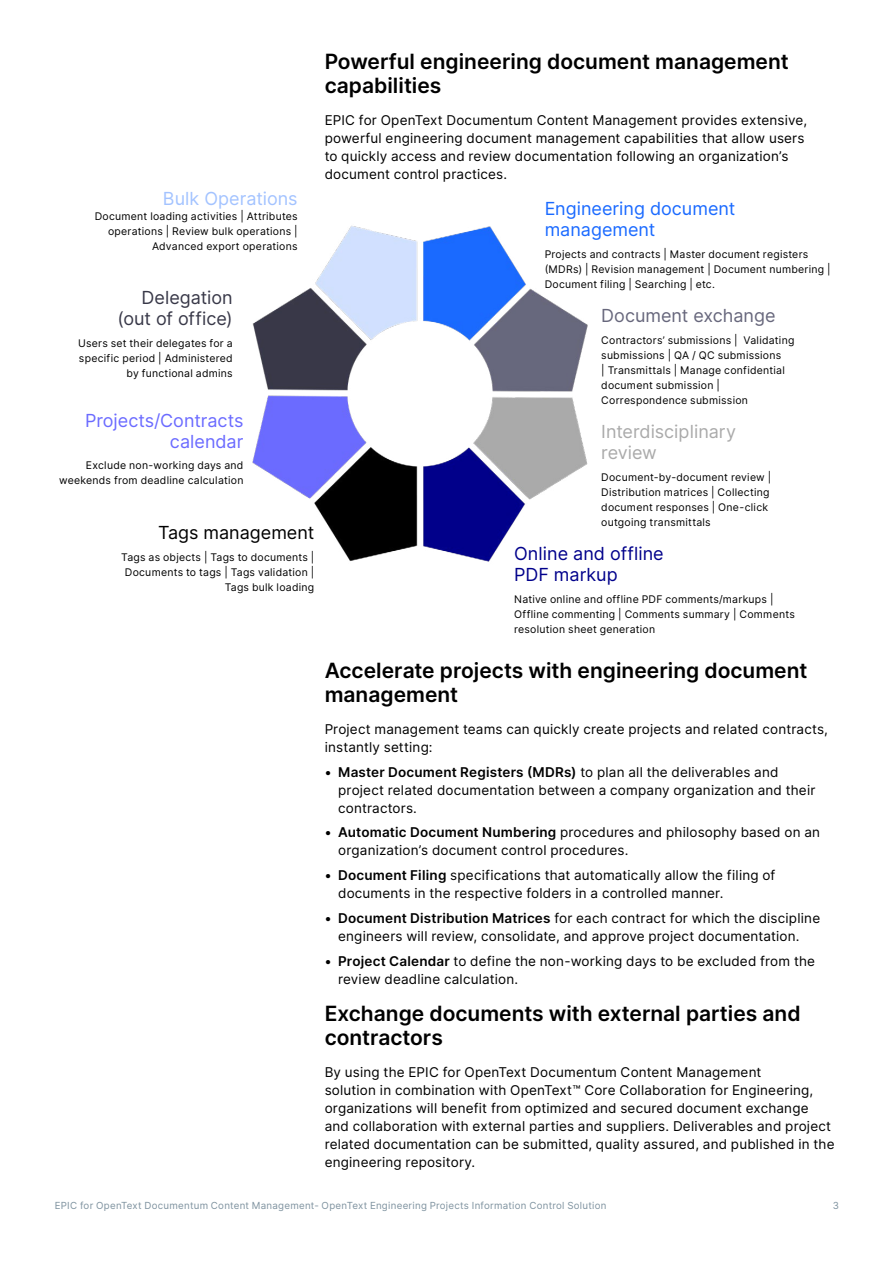
<style>
.page{position:relative;width:893px;height:1263px;background:#fff}
.page>*{position:absolute;margin:0;border:0;box-sizing:border-box;transform-origin:0 0}
.Body{font:600 21px/24px "Inter";color:#000}
.Body-2{font:18px/21px "Inter";color:#1a6aff}
.Body-3{font:18px/21px "Inter";color:#6b6bff;text-align:right}
.Body-4{font:18px/21px "Inter";color:#00008b}
.Body-5{font:18px/21px "Inter";color:#383848;text-align:right}
.Body-6{font:18px/21px "Inter";color:#aaa}
.Body-7{font:18px "Inter";color:#67677c}
.Body-8{font:18px "Inter";color:#a3c3ff}
.Body-9{font:18px "Inter";color:#000}
.Body-10{font:13.5px/18px "Inter";letter-spacing:.015em;color:#000}
.Body-11{font:10.5px/15px "Inter";letter-spacing:.025em;color:#000;text-align:right}
.t1{font:9.75px "Inter";letter-spacing:.025em;color:#7e929f}
.s1{font-weight:600}
</style>
<div class="page">
<img style="left:252px;top:225px;width:336px;height:337px">
<p class="Body-8" style="left:163px;top:185px;width:136px">Bulk Operations</p>
<p class="Body-11" style="left:95px;top:208px;width:204px">Document loading activities | Attributes operations | Review bulk operations |<br>Advanced export operations</p>
<p class="Body-5" style="left:117px;top:287px;width:117px">Delegation (out of office)</p>
<p class="Body-11" style="left:78px;top:335px;width:156px">Users set their delegates for a specific period | Administered by functional admins</p>
<p class="Body-3" style="left:85px;top:409px;width:160px">Projects/Contracts calendar</p>
<p class="Body-11" style="left:59px;top:458px;width:186px">Exclude non-working days and weekends from deadline calculation</p>
<p class="Body-9" style="left:158px;top:520px;width:158px">Tags management</p>
<p class="Body-11" style="left:121px;top:550px;width:195px">Tags as objects | Tags to documents |<br>Documents to tags | Tags validation |<br>Tags bulk loading</p>
<p class="Body" style="left:325px;top:49px;width:465px">Powerful engineering document management capabilities</p>
<p class="Body-10" style="left:325px;top:111px;width:484px">EPIC for OpenText Documentum Content Management provides extensive, powerful engineering document management capabilities that allow users to quickly access and review documentation following an organization’s document control practices.</p>
<p class="Body-2" style="left:545px;top:198px;width:192px">Engineering document management</p>
<p class="Body-11" style="left:545px;top:247px;width:287px;text-align:left">Projects and contracts | Master document registers (MDRs) | Revision management | Document numbering |<br>Document filing | Searching | etc.</p>
<p class="Body-7" style="left:601px;top:302px;width:176px">Document exchange</p>
<p class="Body-11" style="left:601px;top:332px;width:195px;text-align:left">Contractors’ submissions | Validating submissions | QA / QC submissions<br>| Transmittals | Manage confidential document submission |<br>Correspondence submission</p>
<p class="Body-6" style="left:601px;top:421px;width:136px">Interdisciplinary review</p>
<p class="Body-11" style="left:601px;top:469px;width:171px;text-align:left">Document-by-document review |<br>Distribution matrices | Collecting document responses | One-click outgoing transmittals</p>
<p class="Body-4" style="left:514px;top:543px;width:151px">Online and offline<br>PDF markup</p>
<p class="Body-11" style="left:514px;top:591px;width:282px;text-align:left">Native online and offline PDF comments/markups |<br>Offline commenting | Comments summary | Comments resolution sheet generation</p>
<p class="Body" style="left:325px;top:658px;width:484px">Accelerate projects with engineering document management</p>
<p class="Body-10" style="left:325px;top:720px;width:505px">Project management teams can quickly create projects and related contracts, instantly setting:</p>
<p class="Body-10" style="left:338px;top:762px;width:479px;text-indent:-14px"><span class="s1">• Master Document Registers (MDRs)</span> to plan all the deliverables and project related documentation between a company organization and their contractors.</p>
<p class="Body-10" style="left:338px;top:823px;width:483px;text-indent:-14px"><span class="s1">• Automatic Document Numbering</span> procedures and philosophy based on an organization’s document control procedures.</p>
<p class="Body-10" style="left:338px;top:866px;width:439px;text-indent:-14px"><span class="s1">• Document Filing</span> specifications that automatically allow the filing of documents in the respective folders in a controlled manner.</p>
<p class="Body-10" style="left:325px;top:909px;width:497px;text-align:center"><span class="s1">• Document Distribution Matrices</span> for each contract for which the discipline engineers will review, consolidate, and approve project documentation.</p>
<p class="Body-10" style="left:338px;top:951px;width:478px;text-indent:-14px"><span class="s1">• Project Calendar</span> to define the non-working days to be excluded from the review deadline calculation.</p>
<p class="Body" style="left:325px;top:1001px;width:477px">Exchange documents with external parties and contractors</p>
<p class="Body-10" style="left:325px;top:1062px;width:511px">By using the EPIC for OpenText Documentum Content Management<br>solution in combination with OpenText™ Core Collaboration for Engineering, organizations will benefit from optimized and secured document exchange and collaboration with external parties and suppliers. Deliverables and project related documentation can be submitted, quality assured, and published in the engineering repository.</p>
<p class="t1" style="left:55px;top:1198px;width:553px">EPIC for OpenText Documentum Content Management- OpenText Engineering Projects Information Control Solution</p>
<p class="t1" style="left:833px;top:1198px;width:8px">3</p>
</div>
